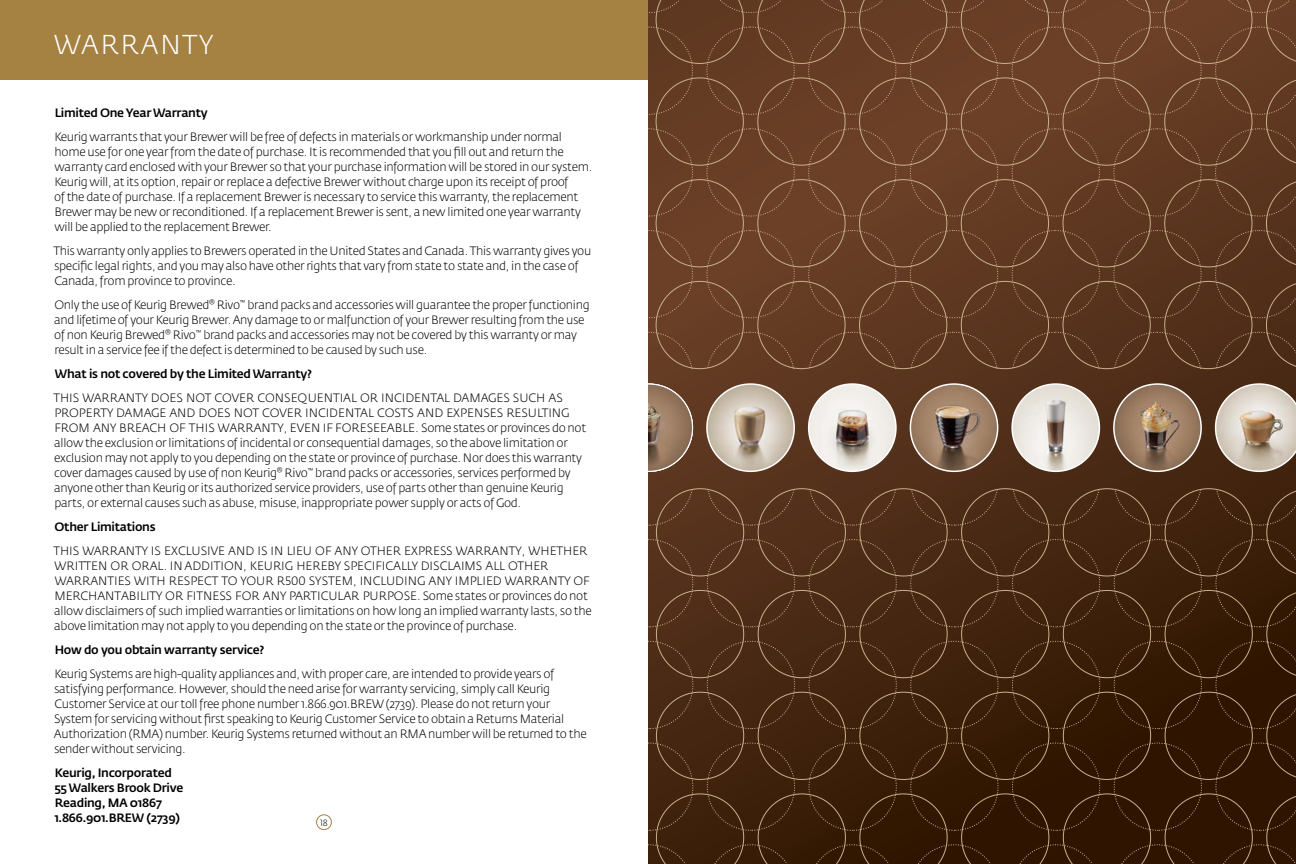
<style>
.page{position:relative;width:1296px;height:864px;background:#fff}
.page>*{position:absolute;margin:0;border:0;box-sizing:border-box;transform-origin:0 0}
.t1{font:300 27px "Fedra Sans";letter-spacing:.06em;color:#fff}
.t2{font:300 12px/15px "Fedra Sans";letter-spacing:-.025em;color:#000}
.t3{font:300 12px/15px "Fedra Sans";color:#000}
.t4{font:500 12px/15px "Fedra Sans";letter-spacing:-.025em;color:#000}
.t5{font:9px "Fedra Sans Light SC";color:#000}
.s1{font-family:"Fedra Sans Light SC";font-weight:400}
</style>
<div class="page">
<div style="left:0;top:0;width:648px;height:80px;background:#a58242"></div>
<svg style="left:648px;top:369px;width:648px;height:120px;background:#55331e"></svg>
<svg style="left:1215px;top:383px;width:81px;height:89px;background:#b7a898"></svg>
<img style="left:1114px;top:384px;width:87px;height:87px;border-radius:44px">
<div style="left:1113px;top:383px;width:89px;height:89px;border:2px solid #fff;border-radius:50%"></div>
<img style="left:1012px;top:384px;width:87px;height:87px;border-radius:43px">
<div style="left:1011px;top:383px;width:89px;height:89px;border:2px solid #fff;border-radius:50%"></div>
<img style="left:910px;top:384px;width:88px;height:87px;border-radius:44px">
<div style="left:910px;top:383px;width:88px;height:89px;border:2px solid #fff;border-radius:50%"></div>
<img style="left:809px;top:384px;width:87px;height:87px;border-radius:44px">
<div style="left:808px;top:383px;width:89px;height:89px;border:2px solid #fff;border-radius:50%"></div>
<img style="left:707px;top:384px;width:87px;height:87px;border-radius:44px">
<div style="left:706px;top:383px;width:89px;height:89px;border:2px solid #fff;border-radius:50%"></div>
<svg style="left:648px;top:383px;width:45px;height:89px;background:#8c6f58"></svg>
<svg style="left:648px;top:0;width:648px;height:369px;background:#663e26"></svg>
<svg style="left:648px;top:489px;width:648px;height:375px;background:#42250f"></svg>
<div style="left:316px;top:815px;width:16px;height:15px;border:1px solid #a58242;border-radius:50%"></div>
<h1 class="t1" style="left:54px;top:28px;width:145px">WARRANTY</h1>
<p class="t4" style="left:55px;top:106px;width:155px">Limited One Year Warranty</p>
<p class="t2" style="left:54px;top:130px;width:540px">Keurig warrants that your Brewer will be free of defects in materials or workmanship under normal home use for one year from the date of purchase. It is recommended that you fill out and return the warranty card enclosed with your Brewer so that your purchase information will be stored in our system.<br>Keurig will, at its option, repair or replace a defective Brewer without charge upon its receipt of proof<br>of the date of purchase. If a replacement Brewer is necessary to service this warranty, the replacement Brewer may be new or reconditioned. If a replacement Brewer is sent, a new limited one year warranty will be applied to the replacement Brewer.</p>
<p class="t2" style="left:53px;top:244px;width:539px">This warranty only applies to Brewers operated in the United States and Canada. This warranty gives you specific legal rights, and you may also have other rights that vary from state to state and, in the case of<br>Canada, from province to province.</p>
<p class="t2" style="left:54px;top:298px;width:537px">Only the use of Keurig Brewed<sup>®</sup> Rivo<sup>™</sup> brand packs and accessories will guarantee the proper functioning and lifetime of your Keurig Brewer.Any damage to or malfunction of your Brewer resulting from the use of non Keurig Brewed<sup>®</sup> Rivo<sup>™</sup> brand packs and accessories may not be covered by this warranty or may result in a service fee if the defect is determined to be caused by such use.</p>
<p class="t4" style="left:55px;top:367px;width:259px">What is not covered by the Limited Warranty?</p>
<p class="t2" style="left:53px;top:391px;width:534px">TH IS WARRANTY DOES NOT COVER CONSEQUENTIAL OR INCIDENTAL DAMAGES SUCH AS PROPERTY DAMAGE AND DOES NOT COVER INCIDENTAL COSTS AND EXPENSES RESULTING FROM ANY BREACH OF TH IS WARRANTY, EVEN IF FORESEEABLE. Some states or provinces donot allow the exclusion or limitations of incidental or consequential damages, so the above limitation or exclusion may not apply to you depending on the state or province of purchase. Nor does this warranty cover damages caused by use of non Keurig<sup>®</sup> Rivo<sup>™</sup> brand packs or accessories, services performed by anyone other than Keurig or its authorized service providers, use of parts other than genuine Keurig parts, or external causes such as abuse, misuse, inappropriate power supply or acts of God.</p>
<p class="t4" style="left:55px;top:520px;width:103px">Other Limitations</p>
<p class="t3" style="left:53px;top:544px;width:540px">TH IS WARRANTY IS EXCLUSIVE AND IS IN LIEU OF ANY OTH ER EXPRESS WARRANTY, WH ETH ER WRITTEN OR ORAL. IN ADDITION, KEURIG H EREBY SPECIFICALLY DISCLAIMS ALL OTH ER WARRANTIES WITH RESPECTTO YOUR R<span class="s1">500</span> System , INCLUDING ANY IMPLIED WARRANTY OF MERCHANTABILITY OR FITNESS FOR ANY PARTICULAR PURPOSE. Some states or provinces donot allow disclaimers of such implied warranties or limitations on how long an implied warranty lasts, so the above limitation may not apply to you depending on the state or the province of purchase.</p>
<p class="t4" style="left:55px;top:643px;width:211px">How do you obtain warranty service?</p>
<p class="t2" style="left:54px;top:667px;width:534px">Keurig Systems are high-quality appliances and, with proper care, are intended to provide years of satisfying performance. H owever, should the need arise for warranty servicing, simply call Keurig Customer Service at our toll free phone number 1.866.901.BREW (2739). Please do not return your System for servicing without first speaking to Keurig Customer Service to obtain a Returns Material Authorization (RMA) number. Keurig Systems returned without an RMA number will be returned to the sender without servicing.</p>
<p class="t4" style="left:54px;top:766px;width:130px">Keurig, Incorporated<br>55 Walkers Brook Drive<br>Reading, MA 01867<br>1.866.901.BREW (2739)</p>
<p class="t5" style="left:320px;top:817px;width:9px">18</p>
</div>
